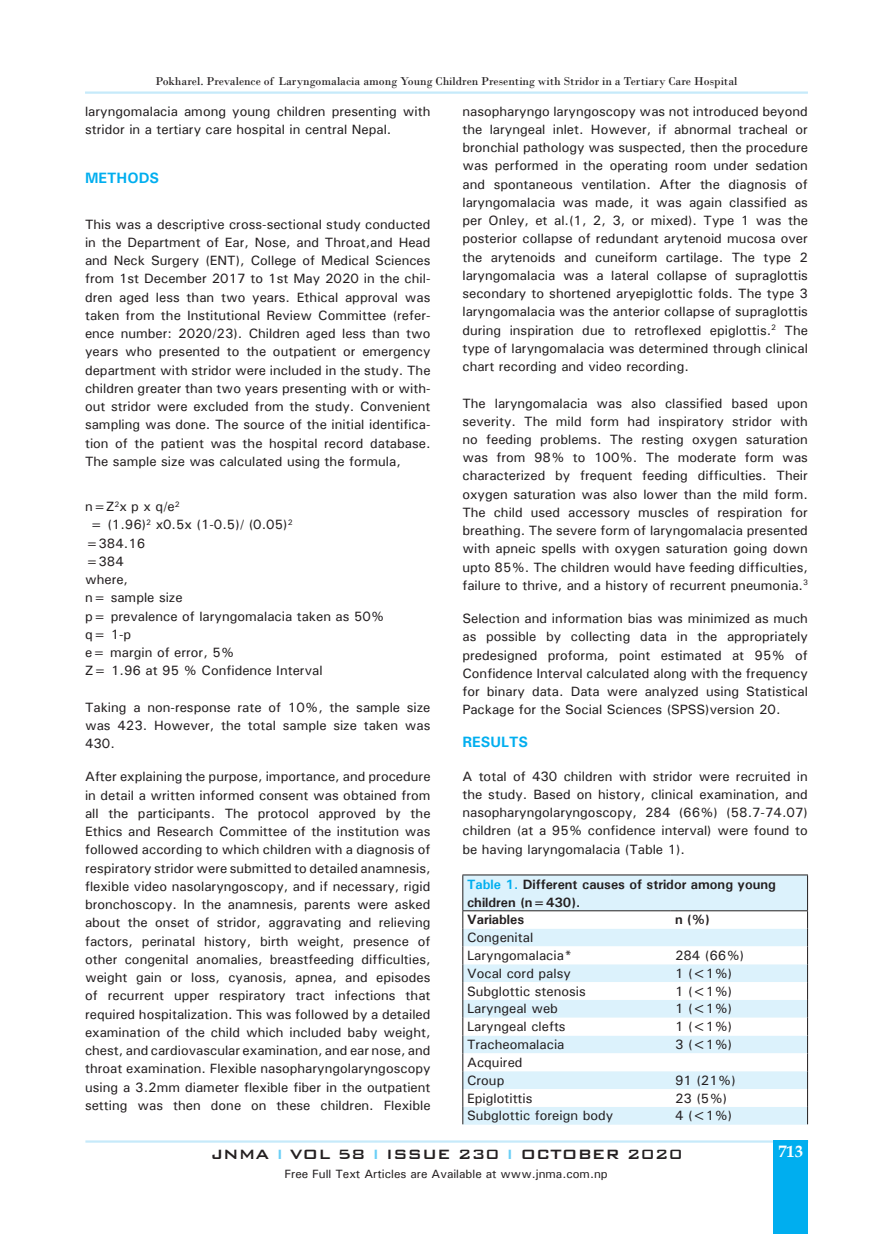
<style>
.page{position:relative;width:893px;height:1234px;background:#fff}
.page>*{position:absolute;margin:0;border:0;box-sizing:border-box;transform-origin:0 0}
.t1{font:500 18px "Bank Gothic BT";color:#231f20}
.t2{font:700 16.5px "Book Antiqua";color:#fff}
.Normal__Web{font:700 15px "Univers";color:#00aeef}
.Normal__Web-2{font:500 13.5px/18.1px "Univers";color:#231f20;text-align:justify}
.t3{font:700 13.5px/18px "Univers";color:#231f20}
.Introduction{font:12px "Bodoni";color:#231f20}
.t4{font:500 12px "Univers";color:#231f20}
.s1{color:#00aeef}
.s2{color:#6bcff6}
</style>
<div class="page">
<hr style="left:85px;top:1140px;width:723px;height:2px;background:#c6eafa">
<div style="left:774px;top:1139px;width:34px;height:94px;background:#00aeef"></div>
<hr style="left:85px;top:91px;width:723px;height:3px;background:#c6eafa">
<div style="left:463px;top:875px;width:344px;height:249px;background:#dcf2fc"></div>
<svg style="left:463px;top:911px;width:344px;height:195px"></svg>
<hr style="left:462px;top:874px;width:209px;height:1px;background:#231f20">
<hr style="left:671px;top:874px;width:137px;height:1px;background:#231f20">
<hr style="left:462px;top:875px;width:1px;height:35px;background:#231f20">
<hr style="left:807px;top:875px;width:1px;height:35px;background:#231f20">
<hr style="left:462px;top:910px;width:209px;height:1px;background:#231f20">
<hr style="left:671px;top:910px;width:137px;height:1px;background:#231f20">
<svg style="left:462px;top:910px;width:1px;height:213px"></svg>
<svg style="left:807px;top:910px;width:1px;height:213px"></svg>
<p class="Introduction" style="left:155px;top:73px;width:584px">Pokharel. Prevalence of Laryngomalacia among Young Children Presenting with Stridor in a Tertiary Care Hospital</p>
<p class="Normal__Web-2" style="left:85px;top:102px;width:347px">laryngomalacia among young children presenting with stridor in a tertiary care hospital in central Nepal.</p>
<p class="Normal__Web" style="left:85px;top:169px;width:76px">METHODS</p>
<p class="Normal__Web-2" style="left:85px;top:215px;width:347px">This was a descriptive cross-sectional study conducted in the Department of Ear, Nose, and Throat,and Head and Neck Surgery (ENT), College of Medical Sciences from 1st December 2017 to 1st May 2020 in the chil&shy;dren aged less than two years. Ethical approval was taken from the Institutional Review Committee (refer&shy;ence number: 2020/23). Children aged less than two years who presented to the outpatient or emergency department with stridor were included in the study. The children greater than two years presenting with or with&shy;out stridor were excluded from the study. Convenient sampling was done. The source of the initial identifica&shy;tion of the patient was the hospital record database.<br>The sample size was calculated using the formula,</p>
<p class="Normal__Web-2" style="left:85px;top:497px;width:96px">n=Z<sup>2</sup>x p x q/e<sup>2</sup></p>
<p class="Normal__Web-2" style="left:90px;top:515px;width:205px">= (1.96)<sup>2</sup> x0.5x (1-0.5)/ (0.05)<sup>2</sup></p>
<p class="Normal__Web-2" style="left:85px;top:533px;width:62px">=384.16</p>
<p class="Normal__Web-2" style="left:85px;top:551px;width:40px">=384</p>
<p class="Normal__Web-2" style="left:85px;top:570px;width:45px">where,</p>
<p class="Normal__Web-2" style="left:85px;top:588px;width:99px">n= sample size</p>
<p class="Normal__Web-2" style="left:85px;top:606px;width:301px">p= prevalence of laryngomalacia taken as 50%</p>
<p class="Normal__Web-2" style="left:85px;top:624px;width:48px">q= 1-p</p>
<p class="Normal__Web-2" style="left:85px;top:642px;width:151px">e= margin of error, 5%</p>
<p class="Normal__Web-2" style="left:85px;top:661px;width:239px">Z= 1.96 at 95 % Confidence Interval</p>
<p class="Normal__Web-2" style="left:85px;top:697px;width:347px">Taking a non-response rate of 10%, the sample size was 423. However, the total sample size taken was 430.</p>
<p class="Normal__Web-2" style="left:85px;top:767px;width:347px">After explaining the purpose, importance, and procedure in detail a written informed consent was obtained from all the participants. The protocol approved by the Ethics and Research Committee of the institution was followed according to which children with a diagnosis of respiratory stridor were submitted to detailed anamnesis, flexible video nasolaryngoscopy, and if necessary, rigid bronchoscopy. In the anamnesis, parents were asked about the onset of stridor, aggravating and relieving factors, perinatal history, birth weight, presence of other congenital anomalies, breastfeeding difficulties, weight gain or loss, cyanosis, apnea, and episodes of recurrent upper respiratory tract infections that required hospitalization. This was followed by a detailed examination of the child which included baby weight, chest, and cardiovascular examination, and ear nose, and throat examination. Flexible nasopharyngolaryngoscopy using a 3.2mm diameter flexible fiber in the outpatient setting was then done on these children. Flexible</p>
<p class="Normal__Web-2" style="left:462px;top:102px;width:347px">nasopharyngo laryngoscopy was not introduced beyond the laryngeal inlet. However, if abnormal tracheal or bronchial pathology was suspected, then the procedure was performed in the operating room under sedation and spontaneous ventilation. After the diagnosis of laryngomalacia was made, it was again classified as per Onley, et al.(1, 2, 3, or mixed). Type 1 was the posterior collapse of redundant arytenoid mucosa over the arytenoids and cuneiform cartilage. The type 2 laryngomalacia was a lateral collapse of supraglottis secondary to shortened aryepiglottic folds. The type 3 laryngomalacia was the anterior collapse of supraglottis during inspiration due to retroflexed epiglottis.<sup>2</sup> The type of laryngomalacia was determined through clinical chart recording and video recording.</p>
<p class="Normal__Web-2" style="left:462px;top:393px;width:347px">The laryngomalacia was also classified based upon severity. The mild form had inspiratory stridor with no feeding problems. The resting oxygen saturation was from 98% to 100%. The moderate form was characterized by frequent feeding difficulties. Their oxygen saturation was also lower than the mild form.<br>The child used accessory muscles of respiration for breathing. The severe form of laryngomalacia presented with apneic spells with oxygen saturation going down upto 85%. The children would have feeding difficulties, failure to thrive, and a history of recurrent pneumonia.<sup>3</sup></p>
<p class="Normal__Web-2" style="left:462px;top:609px;width:347px">Selection and information bias was minimized as much as possible by collecting data in the appropriately predesigned proforma, point estimated at 95% of Confidence Interval calculated along with the frequency for binary data. Data were analyzed using Statistical Package for the Social Sciences (SPSS)version 20.</p>
<p class="Normal__Web" style="left:462px;top:732px;width:67px">RESULTS</p>
<p class="Normal__Web-2" style="left:462px;top:766px;width:347px">A total of 430 children with stridor were recruited in the study. Based on history, clinical examination, and nasopharyngolaryngoscopy, 284 (66%) (58.7-74.07) children (at a 95% confidence interval) were found to be having laryngomalacia (Table 1).</p>
<p class="t3" style="left:467px;top:874px;width:310px"><span class="s1">Table 1.</span> Different causes of stridor among young children (n=430).</p>
<p class="t3" style="left:467px;top:910px;width:59px">Variables</p>
<p class="t3" style="left:675px;top:910px;width:36px">n (%)</p>
<p class="Normal__Web-2" style="left:467px;top:927px;width:68px">Congenital</p>
<p class="Normal__Web-2" style="left:467px;top:945px;width:107px">Laryngomalacia*</p>
<p class="Normal__Web-2" style="left:675px;top:945px;width:71px">284 (66%)</p>
<p class="Normal__Web-2" style="left:467px;top:963px;width:105px">Vocal cord palsy</p>
<p class="Normal__Web-2" style="left:675px;top:963px;width:59px">1 (&lt;1%)</p>
<p class="Normal__Web-2" style="left:467px;top:981px;width:120px">Subglottic stenosis</p>
<p class="Normal__Web-2" style="left:675px;top:981px;width:59px">1 (&lt;1%)</p>
<p class="Normal__Web-2" style="left:467px;top:999px;width:92px">Laryngeal web</p>
<p class="Normal__Web-2" style="left:675px;top:999px;width:59px">1 (&lt;1%)</p>
<p class="Normal__Web-2" style="left:467px;top:1017px;width:100px">Laryngeal clefts</p>
<p class="Normal__Web-2" style="left:675px;top:1017px;width:59px">1 (&lt;1%)</p>
<p class="Normal__Web-2" style="left:467px;top:1034px;width:99px">Tracheomalacia</p>
<p class="Normal__Web-2" style="left:675px;top:1034px;width:59px">3 (&lt;1%)</p>
<p class="Normal__Web-2" style="left:467px;top:1052px;width:57px">Acquired</p>
<p class="Normal__Web-2" style="left:467px;top:1070px;width:39px">Croup</p>
<p class="Normal__Web-2" style="left:675px;top:1070px;width:62px">91 (21%)</p>
<p class="Normal__Web-2" style="left:467px;top:1088px;width:67px">Epiglotittis</p>
<p class="Normal__Web-2" style="left:675px;top:1088px;width:54px">23 (5%)</p>
<p class="Normal__Web-2" style="left:467px;top:1106px;width:148px">Subglottic foreign body</p>
<p class="Normal__Web-2" style="left:675px;top:1106px;width:59px">4 (&lt;1%)</p>
<h1 class="t1" style="left:211px;top:1143px;width:473px">JNMA <span class="s2">I</span> VOL 58 <span class="s2">I</span> ISSUE 230 <span class="s2">I</span> OCTOBER 2020</h1>
<p class="t4" style="left:284px;top:1166px;width:325px">Free Full Text Articles are Available at www.jnma.com.np</p>
<p class="t2" style="left:778px;top:1140px;width:26px">713</p>
</div>
